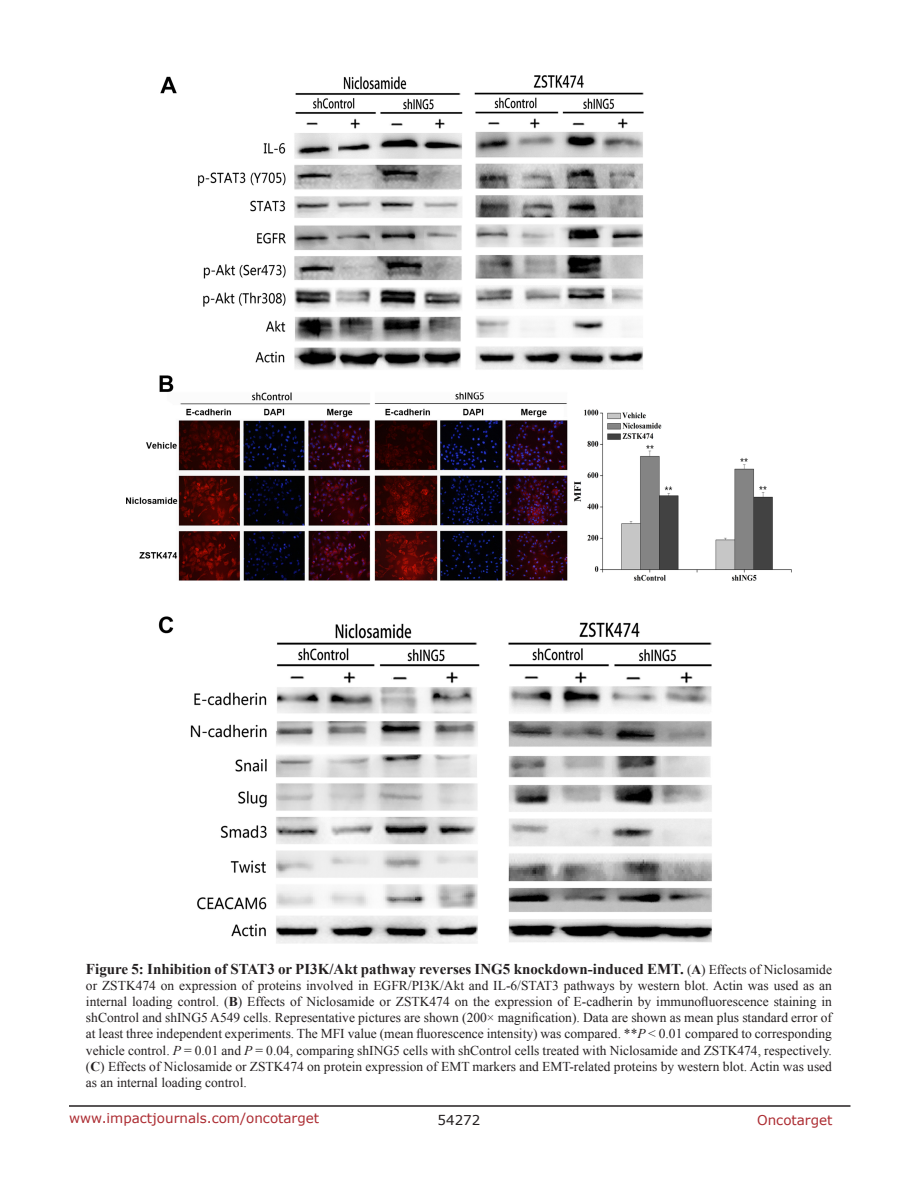
<style>
.page{position:relative;width:918px;height:1188px;background:#fff}
.page>*{position:absolute;margin:0;border:0;box-sizing:border-box;transform-origin:0 0}
.FigureText{font:700 15px "Times New Roman";color:#231f20}
.FigureText-2{font:13.5px/16.2px "Times New Roman";color:#231f20;text-align:justify}
.t1{font:13.5px "Verdana";color:#ac2b31}
.t2{font:13.5px "Verdana";color:#231f20}
.s1{font-weight:400;font-size:13.5px}
.s2{font-size:13.5px}
.s3{font-weight:700}
.s4{font-style:italic}
</style>
<div class="page">
<hr style="left:69px;top:1105px;width:781px;height:2px;background:#231f20">
<img style="left:127px;top:76px;width:664px;height:867px">
<p class="FigureText" style="left:86px;top:958px;width:748px">Figure 5: Inhibition of STAT3 or PI3K/Akt pathway reverses ING5 knockdown-induced EMT. <span class="s1">(</span><span class="s2">A</span><span class="s1">) Effects of Niclosamide</span></p>
<p class="FigureText-2" style="left:86px;top:977px;width:748px">or ZSTK474 on expression of proteins involved in EGFR/PI3K/Akt and IL-6/STAT3 pathways by western blot. Actin was used as an internal loading control. (<span class="s3">B</span>) Effects of Niclosamide or ZSTK474 on the expression of E-cadherin by immunofluorescence staining in shControl and shING5 A549 cells. Representative pictures are shown (200× magnification). Data are shown as mean plus standard error of at least three independent experiments. The MFI value (mean fluorescence intensity) was compared. **<span class="s4">P</span> &lt; 0.01 compared to corresponding vehicle control. <span class="s4">P</span> = 0.01 and <span class="s4">P</span> = 0.04, comparing shING5 cells with shControl cells treated with Niclosamide and ZSTK474, respectively. (<span class="s3">C</span>) Effects of Niclosamide or ZSTK474 on protein expression of EMT markers and EMT-related proteins by western blot. Actin was used as an internal loading control.</p>
<p class="t1" style="left:69px;top:1109px;width:252px">www.impactjournals.com/oncotarget</p>
<p class="t2" style="left:438px;top:1111px;width:44px">54272</p>
<p class="t1" style="left:757px;top:1111px;width:77px">Oncotarget</p>
</div>
